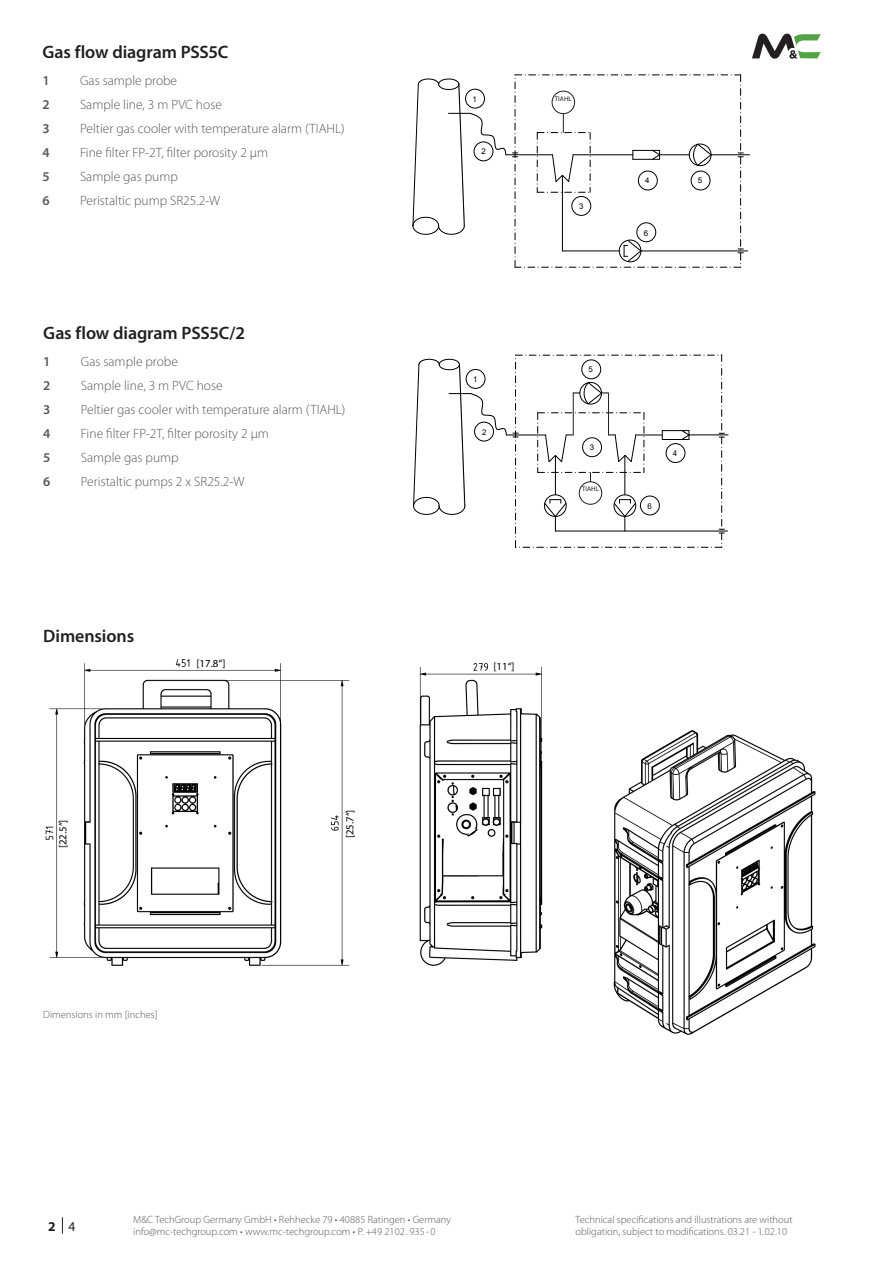
<style>
.page{position:relative;width:893px;height:1263px;background:#fff}
.page>*{position:absolute;margin:0;border:0;box-sizing:border-box;transform-origin:0 0}
._2_-_1_Body_HL{font:600 18px "Myriad Pro";letter-spacing:-.005em;color:#231f20}
._1_-_4_Footer{font:300 13.5px "Myriad Pro";color:#57585a}
._1_-_4_Footer-2{font:600 13.5px "Myriad Pro";color:#57585a}
.t1{font:700 13.5px "Myriad Pro";color:#231f20}
.t2{font:10.8px "Myriad Pro";color:#000}
._1_-_4_Footer-3{font:300 10.5px/12px "Myriad Pro";color:#57585a}
.t3{font:7.95px "Arial";color:#000001}
.t4{font:6.75px "Myriad Pro";color:#231f20}
.s1{font-weight:400}
</style>
<div class="page">
<svg style="left:62px;top:1217px;width:1px;height:16px"></svg>
<svg style="left:752px;top:34px;width:69px;height:25px"></svg>
<hr style="left:506px;top:154px;width:46px;height:1px;background:#000001">
<hr style="left:711px;top:154px;width:38px;height:1px;background:#000001">
<hr style="left:641px;top:251px;width:106px;height:1px;background:#000001">
<svg style="left:412px;top:78px;width:94px;height:157px"></svg>
<div style="left:465px;top:89px;width:20px;height:19px;border:1px solid #000001;border-radius:50%"></div>
<div style="left:474px;top:142px;width:19px;height:19px;border:1px solid #000001;border-radius:50%"></div>
<svg style="left:512px;top:75px;width:231px;height:193px"></svg>
<hr style="left:506px;top:435px;width:39px;height:1px;background:#000001">
<hr style="left:555px;top:531px;width:173px;height:1px;background:#000001">
<svg style="left:413px;top:359px;width:94px;height:156px"></svg>
<div style="left:466px;top:369px;width:19px;height:20px;border:1px solid #000001;border-radius:50%"></div>
<div style="left:474px;top:422px;width:20px;height:19px;border:1px solid #000001;border-radius:50%"></div>
<hr style="left:689px;top:435px;width:39px;height:1px;background:#000001">
<svg style="left:513px;top:355px;width:211px;height:193px"></svg>
<img style="left:45px;top:659px;width:771px;height:376px">
<p class="_2_-_1_Body_HL" style="left:43px;top:41px;width:188px">Gas flow diagram PSS5C</p>
<p class="_1_-_4_Footer-2" style="left:43px;top:72px;width:9px">1</p>
<p class="_1_-_4_Footer" style="left:80px;top:73px;width:99px">Gas sample probe</p>
<p class="_1_-_4_Footer-2" style="left:43px;top:96px;width:9px">2</p>
<p class="_1_-_4_Footer" style="left:80px;top:97px;width:143px">Sample line, 3 m PVC hose</p>
<p class="_1_-_4_Footer-2" style="left:43px;top:120px;width:9px">3</p>
<p class="_1_-_4_Footer" style="left:80px;top:121px;width:266px">Peltier gas cooler with temperature alarm (TIAHL)</p>
<p class="_1_-_4_Footer-2" style="left:43px;top:144px;width:9px">4</p>
<p class="_1_-_4_Footer" style="left:80px;top:145px;width:190px">Fine filter FP-2T, filter porosity 2 µm</p>
<p class="_1_-_4_Footer-2" style="left:43px;top:168px;width:9px">5</p>
<p class="_1_-_4_Footer" style="left:80px;top:169px;width:99px">Sample gas pump</p>
<p class="_1_-_4_Footer-2" style="left:43px;top:192px;width:9px">6</p>
<p class="_1_-_4_Footer" style="left:80px;top:193px;width:142px">Peristaltic pump SR25.2-W</p>
<p class="_2_-_1_Body_HL" style="left:43px;top:321px;width:203px">Gas flow diagram PSS5C/2</p>
<p class="_1_-_4_Footer-2" style="left:43px;top:353px;width:9px">1</p>
<p class="_1_-_4_Footer" style="left:81px;top:353px;width:99px">Gas sample probe</p>
<p class="_1_-_4_Footer-2" style="left:43px;top:377px;width:9px">2</p>
<p class="_1_-_4_Footer" style="left:81px;top:377px;width:143px">Sample line, 3 m PVC hose</p>
<p class="_1_-_4_Footer-2" style="left:43px;top:401px;width:9px">3</p>
<p class="_1_-_4_Footer" style="left:81px;top:401px;width:266px">Peltier gas cooler with temperature alarm (TIAHL)</p>
<p class="_1_-_4_Footer-2" style="left:43px;top:425px;width:9px">4</p>
<p class="_1_-_4_Footer" style="left:81px;top:425px;width:190px">Fine filter FP-2T, filter porosity 2 µm</p>
<p class="_1_-_4_Footer-2" style="left:43px;top:449px;width:9px">5</p>
<p class="_1_-_4_Footer" style="left:81px;top:449px;width:99px">Sample gas pump</p>
<p class="_1_-_4_Footer-2" style="left:43px;top:473px;width:9px">6</p>
<p class="_1_-_4_Footer" style="left:81px;top:473px;width:165px">Peristaltic pumps 2 x SR25.2-W</p>
<p class="_2_-_1_Body_HL" style="left:43px;top:625px;width:92px">Dimensions</p>
<p class="t2" style="left:56px;top:848px;width:30px;rotate:-90deg">[22.5“]</p>
<p class="t2" style="left:197px;top:657px;width:30px">[17.8“]</p>
<p class="_1_-_4_Footer-3" style="left:43px;top:1008px;width:116px">Dimensions in mm [inches]</p>
<p class="t2" style="left:343px;top:838px;width:30px;rotate:-90deg">[25.7“]</p>
<p class="t3" style="left:472px;top:94px;width:6px">1</p>
<p class="t3" style="left:482px;top:146px;width:6px">2</p>
<p class="t3" style="left:473px;top:373px;width:6px">1</p>
<p class="t3" style="left:482px;top:426px;width:6px">2</p>
<p class="t4" style="left:555px;top:94px;width:18px">TIAHL</p>
<p class="t3" style="left:579px;top:200px;width:6px">3</p>
<p class="t3" style="left:645px;top:175px;width:6px">4</p>
<p class="t3" style="left:698px;top:175px;width:6px">5</p>
<p class="t3" style="left:644px;top:228px;width:6px">6</p>
<p class="t3" style="left:589px;top:364px;width:6px">5</p>
<p class="t3" style="left:590px;top:441px;width:6px">3</p>
<p class="t4" style="left:582px;top:485px;width:18px">TIAHL</p>
<p class="t3" style="left:647px;top:500px;width:6px">6</p>
<p class="t3" style="left:673px;top:448px;width:6px">4</p>
<p class="t2" style="left:494px;top:660px;width:23px">[11“]</p>
<p class="t1" style="left:48px;top:1217px;width:29px">2 <span class="s1">4</span></p>
<p class="_1_-_4_Footer-3" style="left:133px;top:1213px;width:319px">M&amp;C TechGroup Germany GmbH • Rehhecke 79 • 40885 Ratingen • Germany info@mc-techgroup.com • www.mc-techgroup.com • P. +49 2102 . 935 - 0</p>
<p class="_1_-_4_Footer-3" style="left:575px;top:1213px;width:219px">Technical specifications and illustrations are without obligation, subject to modifications. 03.21 - 1.02.10</p>
</div>
